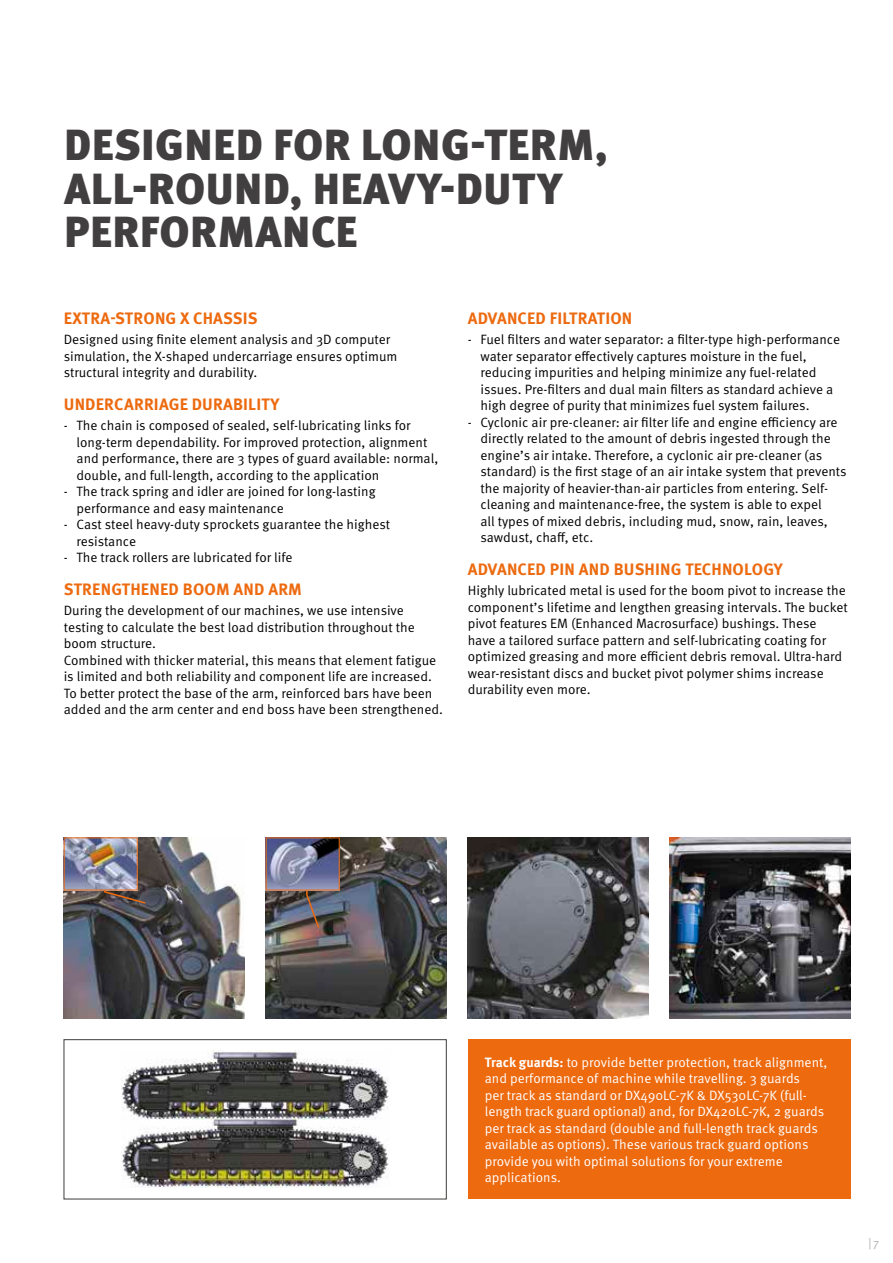
<style>
.page{position:relative;width:893px;height:1263px;background:#fff}
.page>*{position:absolute;margin:0;border:0;box-sizing:border-box;transform-origin:0 0}
.t1{font:900 43.5px/43.5px "Meta Pro";letter-spacing:.01em;color:#423f41}
.t2{font:700 16.5px "Meta Pro";letter-spacing:.01em;color:#ed6a0f}
.t3{font:13.5px/16.5px "Meta Pro Norm";color:#000}
.t4{font:13.5px/16.5px "Meta Pro Norm";color:#fff}
.t5{font:12px "Meta Pro Norm";color:#b2b2b2}
.s1{font-family:"Meta Pro";font-weight:700}
</style>
<div class="page">
<div style="left:468px;top:1039px;width:382px;height:160px;background:#ed6a0f"></div>
<img style="left:121px;top:1052px;width:268px;height:136px">
<img style="left:468px;top:837px;width:180px;height:181px">
<img style="left:64px;top:837px;width:180px;height:181px">
<img style="left:66px;top:839px;width:70px;height:49px">
<div style="left:64px;top:837px;width:74px;height:53px;border:1px solid #ed6a0f"></div>
<svg style="left:103px;top:889px;width:44px;height:16px"></svg>
<img style="left:266px;top:837px;width:180px;height:181px">
<img style="left:268px;top:839px;width:70px;height:49px">
<div style="left:266px;top:837px;width:74px;height:53px;border:1px solid #ed6a0f"></div>
<svg style="left:305px;top:889px;width:16px;height:40px"></svg>
<img style="left:670px;top:837px;width:180px;height:181px">
<div style="left:64px;top:1039px;width:382px;height:160px;border:1px solid #3c3c3a"></div>
<h1 class="t1" style="left:64px;top:121px;width:546px">DESIGNED FOR LONG-TERM,<br>ALL-ROUND, HEAVY-DUTY<br>PERFORMANCE</h1>
<p class="t2" style="left:64px;top:305px;width:195px">EXTRA-STRONG X CHASSIS</p>
<p class="t3" style="left:64px;top:331px;width:335px">Designed using finite element analysis and 3D computer simulation, the X-shaped undercarriage ensures optimum structural integrity and durability.</p>
<p class="t2" style="left:64px;top:391px;width:217px">UNDERCARRIAGE DURABILITY</p>
<p class="t3" style="left:77px;top:417px;width:363px;text-indent:-13px">- The chain is composed of sealed, self-lubricating links for long-term dependability. For improved protection, alignment and performance, there are 3 types of guard available: normal, double, and full-length, according to the application</p>
<p class="t3" style="left:77px;top:483px;width:301px;text-indent:-13px">- The track spring and idler are joined for long-lasting performance and easy maintenance</p>
<p class="t3" style="left:77px;top:516px;width:315px;text-indent:-13px">- Cast steel heavy-duty sprockets guarantee the highest resistance</p>
<p class="t3" style="left:64px;top:549px;width:230px">- The track rollers are lubricated for life</p>
<p class="t2" style="left:64px;top:576px;width:240px">STRENGTHENED BOOM AND ARM</p>
<p class="t3" style="left:64px;top:602px;width:381px">During the development of our machines, we use intensive testing to calculate the best load distribution throughout the boom structure.<br>Combined with thicker material, this means that element fatigue is limited and both reliability and component life are increased.<br>To better protect the base of the arm, reinforced bars have been added and the arm center and end boss have been strengthened.</p>
<p class="t2" style="left:468px;top:305px;width:166px">ADVANCED FILTRATION</p>
<p class="t3" style="left:480px;top:331px;width:361px;text-indent:-13px">- Fuel filters and water separator: a filter-type high-performance water separator effectively captures moisture in the fuel, reducing impurities and helping minimize any fuel-related issues. Pre-filters and dual main filters as standard achieve a high degree of purity that minimizes fuel system failures.</p>
<p class="t3" style="left:480px;top:413px;width:368px;text-indent:-13px">- Cyclonic air pre-cleaner: air filter life and engine efficiency are directly related to the amount of debris ingested through the engine’s air intake. Therefore, a cyclonic air pre-cleaner (as standard) is the first stage of an air intake system that prevents the majority of heavier-than-air particles from entering. Self&shy;cleaning and maintenance-free, the system is able to expel<br>all types of mixed debris, including mud, snow, rain, leaves, sawdust, chaff, etc.</p>
<p class="t2" style="left:468px;top:556px;width:317px">ADVANCED PIN AND BUSHING TECHNOLOGY</p>
<p class="t3" style="left:468px;top:582px;width:382px">Highly lubricated metal is used for the boom pivot to increase the component’s lifetime and lengthen greasing intervals. The bucket pivot features EM (Enhanced Macrosurface) bushings. These have a tailored surface pattern and self-lubricating coating for optimized greasing and more efficient debris removal. Ultra-hard wear-resistant discs and bucket pivot polymer shims increase durability even more.</p>
<p class="t4" style="left:485px;top:1053px;width:344px"><span class="s1">Track guards:</span> to provide better protection, track alignment, and performance of machine while travelling. 3 guards<br>per track as standard or DX490LC-7K &amp; DX530LC-7K (full&shy;length track guard optional) and, for DX420LC-7K, 2 guards per track as standard (double and full-length track guards available as options). These various track guard options provide you with optimal solutions for your extreme applications.</p>
<p class="t5" style="left:868px;top:1233px;width:12px">| 7</p>
</div>
